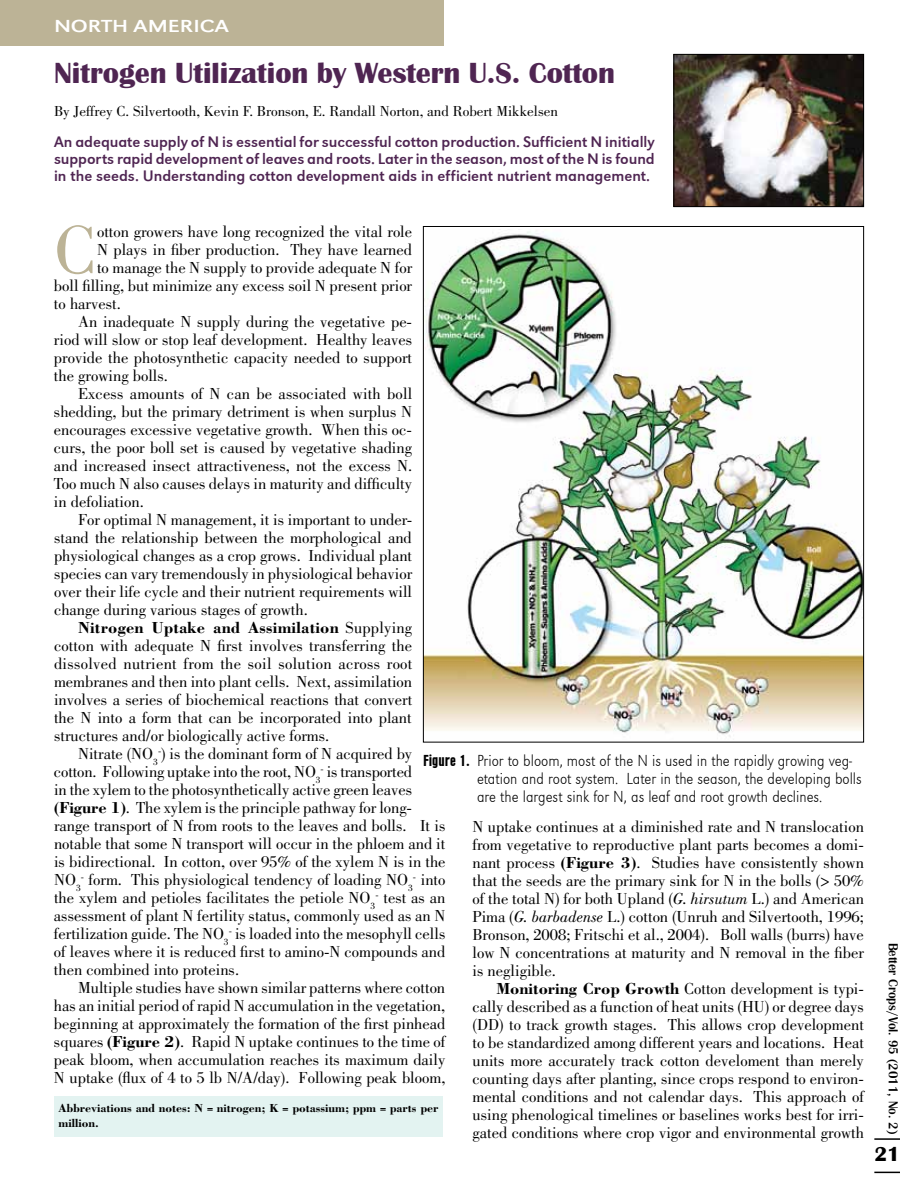
<style>
.page{position:relative;width:918px;height:1188px;background:#fff}
.page>*{position:absolute;margin:0;border:0;box-sizing:border-box;transform-origin:0 0}
.t1{font:70.35px "Bodoni";color:#bcb396}
.t2{font:700 30px "Britannic T";color:#4f2552}
.t3{font:700 21px "Britannic T";color:#000}
.t4{font:18px "URW Grotesk T Reg Wid";color:#fff;scale:1.2 1}
.t5{font:16.5px/18px "Bodoni";color:#000;text-align:justify}
.t6{font:16.5px/18px "URW Grotesk T Ext Lig Ext Nar";color:#000}
.t7{font:700 16.5px "Bodoni";letter-spacing:.015em;color:#000}
.t8{font:15.75px/17.2px "URW Grotesk T";color:#4f2552;text-align:justify}
.t9{font:15px "Bodoni";color:#000}
.t10{font:500 13.5px "Britannic T";color:#000}
.t11{font:700 12px/14.4px "Bodoni";color:#000}
.s1{font-weight:400}
.s2{font-weight:700}
.s3{font-family:"URW Grotesk T Bol Con"}
.s4{font-style:italic}
</style>
<div class="page">
<hr style="left:874px;top:1138px;width:26px;height:2px;background:#000">
<svg style="left:874px;top:1172px;width:26px;height:1px"></svg>
<div style="left:0;top:0;width:444px;height:46px;background:#bcb396"></div>
<div style="left:54px;top:1096px;width:389px;height:41px;background:#e3f3f1"></div>
<img style="left:425px;top:231px;width:437px;height:506px">
<img style="left:676px;top:56px;width:186px;height:149px">
<div style="left:674px;top:54px;width:190px;height:153px;border:1px solid #000"></div>
<p class="t4" style="left:54px;top:16px;width:147px">NORTH AMERICA</p>
<h2 class="t2" style="left:54px;top:56px;width:563px">Nitrogen Utilization by Western U.S. Cotton</h2>
<p class="t9" style="left:54px;top:103px;width:506px">By Jeffrey C. Silvertooth, Kevin F. Bronson, E. Randall Norton, and Robert Mikkelsen</p>
<p class="t8" style="left:54px;top:133px;width:602px">An adequate supply of N is essential for successful cotton production. Sufficient N initially supports rapid development of leaves and roots. Later in the season, most of the N is found in the seeds. Understanding cotton development aids in efficient nutrient management.</p>
<h1 class="t1" style="left:54px;top:211px;width:45px">C</h1>
<p class="t5" style="left:97px;top:223px;width:317px">otton growers have long recognized the vital role</p>
<p class="t5" style="left:97px;top:241px;width:317px">N plays in fiber production. They have learned</p>
<p class="t5" style="left:97px;top:259px;width:317px">to manage the N supply to provide adequate N for</p>
<p class="t5" style="left:54px;top:277px;width:360px">boll filling, but minimize any excess soil N present prior</p>
<p class="t5" style="left:54px;top:295px;width:68px">to harvest.</p>
<p class="t5" style="left:78px;top:313px;width:336px">An inadequate N supply during the vegetative pe-</p>
<p class="t5" style="left:54px;top:331px;width:360px">riod will slow or stop leaf development. Healthy leaves</p>
<p class="t5" style="left:54px;top:349px;width:360px">provide the photosynthetic capacity needed to support</p>
<p class="t5" style="left:54px;top:367px;width:116px">the growing bolls.</p>
<p class="t5" style="left:78px;top:385px;width:336px">Excess amounts of N can be associated with boll</p>
<p class="t5" style="left:54px;top:403px;width:360px">shedding, but the primary detriment is when surplus N</p>
<p class="t5" style="left:54px;top:421px;width:360px">encourages excessive vegetative growth. When this oc-</p>
<p class="t5" style="left:54px;top:439px;width:360px">curs, the poor boll set is caused by vegetative shading</p>
<p class="t5" style="left:54px;top:457px;width:360px">and increased insect attractiveness, not the excess N.</p>
<p class="t5" style="left:54px;top:475px;width:360px">Too much N also causes delays in maturity and difficulty</p>
<p class="t5" style="left:54px;top:493px;width:91px">in defoliation.</p>
<p class="t5" style="left:78px;top:511px;width:336px">For optimal N management, it is important to under-</p>
<p class="t5" style="left:54px;top:529px;width:359px">stand the relationship between the morphological and</p>
<p class="t5" style="left:54px;top:547px;width:360px">physiological changes as a crop grows. Individual plant</p>
<p class="t5" style="left:54px;top:565px;width:360px">species can vary tremendously in physiological behavior</p>
<p class="t5" style="left:54px;top:583px;width:360px">over their life cycle and their nutrient requirements will</p>
<p class="t5" style="left:54px;top:601px;width:255px">change during various stages of growth.</p>
<p class="t7" style="left:78px;top:617px;width:336px">Nitrogen Uptake and Assimilation <span class="s1">Supplying</span></p>
<p class="t5" style="left:54px;top:637px;width:360px">cotton with adequate N first involves transferring the</p>
<p class="t5" style="left:54px;top:655px;width:360px">dissolved nutrient from the soil solution across root</p>
<p class="t5" style="left:54px;top:673px;width:360px">membranes and then into plant cells. Next, assimilation</p>
<p class="t5" style="left:54px;top:691px;width:360px">involves a series of biochemical reactions that convert</p>
<p class="t5" style="left:54px;top:709px;width:359px">the N into a form that can be incorporated into plant</p>
<p class="t5" style="left:54px;top:727px;width:277px">structures and/or biologically active forms.</p>
<p class="t5" style="left:78px;top:745px;width:336px">Nitrate (NO<sub>3</sub><sup>-</sup>) is the dominant form of N acquired by</p>
<p class="t5" style="left:54px;top:763px;width:360px">cotton. Following uptake into the root, NO<sub>3</sub><sup>-</sup> is transported</p>
<p class="t5" style="left:54px;top:781px;width:360px">in the xylem to the photosynthetically active green leaves</p>
<p class="t5" style="left:54px;top:799px;width:360px"><span class="s2">(Figure 1)</span>. The xylem is the principle pathway for long-</p>
<p class="t5" style="left:54px;top:817px;width:393px">range transport of N from roots to the leaves and bolls. It is</p>
<p class="t5" style="left:54px;top:835px;width:393px">notable that some N transport will occur in the phloem and it</p>
<p class="t5" style="left:54px;top:853px;width:393px">is bidirectional. In cotton, over 95% of the xylem N is in the</p>
<p class="t5" style="left:54px;top:871px;width:393px">NO<sub>3</sub><sup>-</sup> form. This physiological tendency of loading NO<sub>3</sub><sup>-</sup> into</p>
<p class="t5" style="left:54px;top:889px;width:393px">the xylem and petioles facilitates the petiole NO<sub>3</sub><sup>-</sup> test as an</p>
<p class="t5" style="left:54px;top:907px;width:393px">assessment of plant N fertility status, commonly used as an N</p>
<p class="t5" style="left:54px;top:925px;width:393px">fertilization guide. The NO<sub>3</sub><sup>-</sup> is loaded into the mesophyll cells</p>
<p class="t5" style="left:54px;top:943px;width:393px">of leaves where it is reduced first to amino-N compounds and</p>
<p class="t5" style="left:54px;top:961px;width:187px">then combined into proteins.</p>
<p class="t5" style="left:78px;top:979px;width:369px">Multiple studies have shown similar patterns where cotton</p>
<p class="t5" style="left:54px;top:997px;width:393px">has an initial period of rapid N accumulation in the vegetation,</p>
<p class="t5" style="left:54px;top:1015px;width:393px">beginning at approximately the formation of the first pinhead</p>
<p class="t5" style="left:54px;top:1033px;width:393px">squares <span class="s2">(Figure 2)</span>. Rapid N uptake continues to the time of</p>
<p class="t5" style="left:54px;top:1051px;width:393px">peak bloom, when accumulation reaches its maximum daily</p>
<p class="t5" style="left:54px;top:1069px;width:393px">N uptake (flux of 4 to 5 lb N/A/day). Following peak bloom,</p>
<p class="t6" style="left:477px;top:752px;width:386px;text-indent:-54px"><span class="s3">Figure 1.</span> Prior to bloom, most of the N is used in the rapidly growing veg&shy;etation and root system. Later in the season, the developing bolls are the largest sink for N, as leaf and root growth declines.</p>
<p class="t5" style="left:473px;top:817px;width:393px">N uptake continues at a diminished rate and N translocation from vegetative to reproductive plant parts becomes a domi&shy;nant process <span class="s2">(Figure 3)</span>. Studies have consistently shown that the seeds are the primary sink for N in the bolls (&gt; 50% of the total N) for both Upland (<span class="s4">G. hirsutum</span> L.) and American Pima (<span class="s4">G. barbadense</span> L.) cotton (Unruh and Silvertooth, 1996; Bronson, 2008; Fritschi et al., 2004). Boll walls (burrs) have low N concentrations at maturity and N removal in the fiber is negligible.</p>
<p class="t5" style="left:473px;top:979px;width:393px;text-indent:24px"><span class="s2">Monitoring Crop Growth</span> Cotton development is typi&shy;cally described as a function of heat units (HU) or degree days (DD) to track growth stages. This allows crop development to be standardized among different years and locations. Heat units more accurately track cotton develoment than merely counting days after planting, since crops respond to environ&shy;mental conditions and not calendar days. This approach of using phenological timelines or baselines works best for irri&shy;gated conditions where crop vigor and environmental growth</p>
<p class="t11" style="left:58px;top:1101px;width:381px">Abbreviations and notes: N = nitrogen; K = potassium; ppm = parts per million.</p>
<p class="t10" style="left:901px;top:943px;width:193px;rotate:90deg">Better Crops/Vol. 95 (2011, No. 2)</p>
<p class="t3" style="left:874px;top:1142px;width:27px">21</p>
</div>
